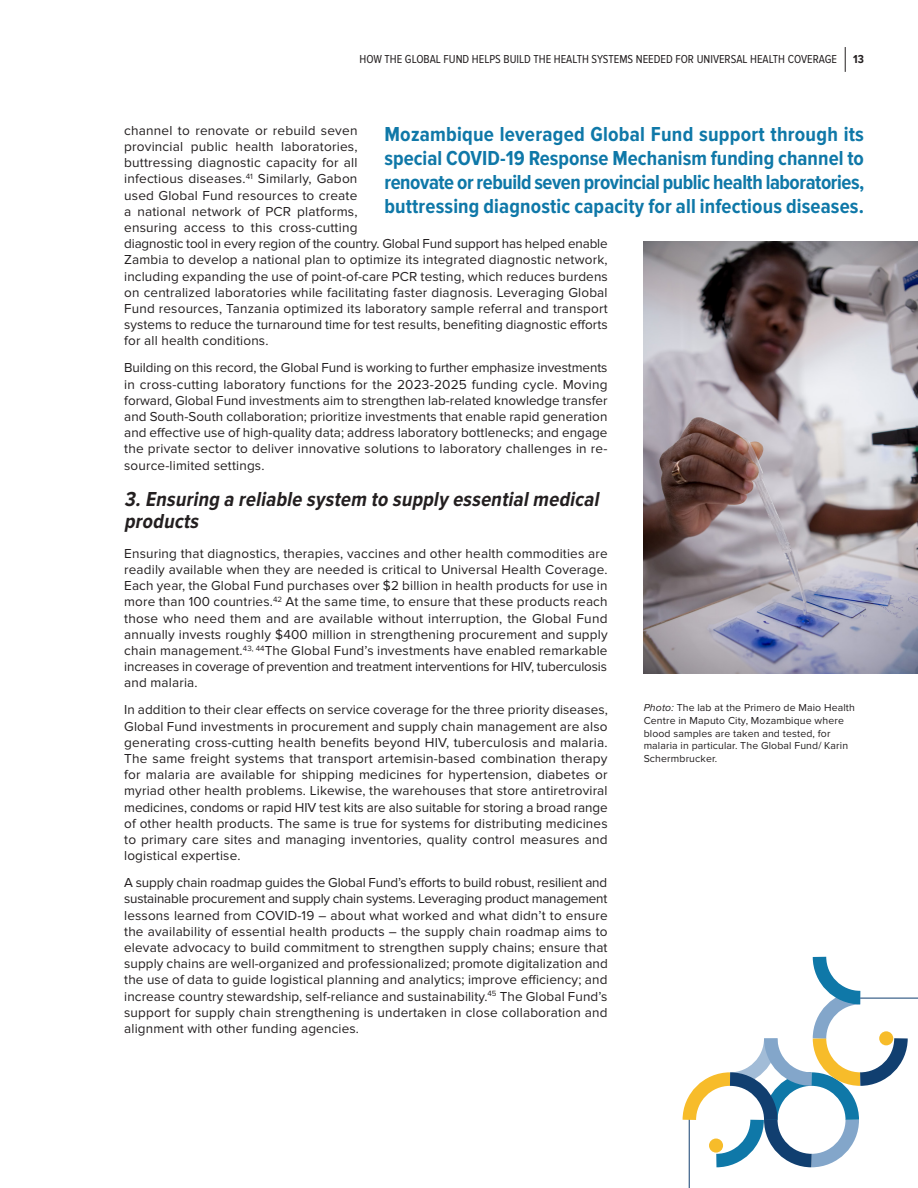
<style>
.page{position:relative;width:918px;height:1188px;background:#fff}
.page>*{position:absolute;margin:0;border:0;box-sizing:border-box;transform-origin:0 0}
.Pull_Quote{font:700 21px/24px "Proxima Nova Cond";letter-spacing:.005em;color:#0f78a8;text-align:justify}
.t1{font:italic 700 21px/22.5px "Proxima Nova Cond";color:#231f20}
.Body{font:13.5px/16.2px "Proxima Nova";letter-spacing:.015em;color:#231f20;text-align:justify}
.t2{font:12px "Proxima Nova Cond";color:#231f20}
.t3{font:700 12px "Proxima Nova Cond";color:#231f20}
.Source{font:10.5px/12.6px "Proxima Nova";letter-spacing:.015em;color:#231f20}
.s1{font-style:italic}
</style>
<div class="page">
<svg style="left:845px;top:47px;width:1px;height:25px"></svg>
<hr style="left:689px;top:1115px;width:1px;height:73px;background:#113f70">
<hr style="left:853px;top:998px;width:65px;height:1px;background:#113f70">
<svg style="left:682px;top:957px;width:232px;height:217px"></svg>
<div style="left:709px;top:1139px;width:14px;height:14px;background:#f7bc2a;border-radius:50%"></div>
<div style="left:879px;top:1031px;width:14px;height:14px;background:#f7bc2a;border-radius:50%"></div>
<img style="left:644px;top:242px;width:274px;height:432px">
<p class="t2" style="left:359px;top:52px;width:59px">HOW THE GLOBAL</p>
<p class="t2" style="left:444px;top:52px;width:13px">FUND</p>
<p class="t2" style="left:472px;top:52px;width:7px">HELPS</p>
<p class="t2" style="left:503px;top:52px;width:7px">BUILD</p>
<p class="t2" style="left:534px;top:52px;width:27px">THE HEALTH</p>
<p class="t2" style="left:592px;top:52px;width:7px">SYSTEMS</p>
<p class="t2" style="left:636px;top:52px;width:7px">NEEDED</p>
<p class="t2" style="left:675px;top:52px;width:7px">FOR</p>
<p class="t2" style="left:697px;top:52px;width:14px">UNIVERSAL</p>
<p class="t2" style="left:750px;top:52px;width:14px">HEALTH</p>
<p class="t2" style="left:788px;top:52px;width:14px">COVERAGE</p>
<p class="t3" style="left:853px;top:52px;width:12px">13</p>
<p class="Body" style="left:124px;top:122px;width:485px;text-align:left">channel to renovate or rebuild seven<br>provincial public health laboratories,<br>buttressing diagnostic capacity for all<br>infectious diseases.<sup>41</sup> Similarly, Gabon<br>used Global Fund resources to create<br>a national network of PCR platforms,<br>ensuring access to this cross-cutting<br>diagnostic tool in every region of the country. Global Fund support has helped enable Zambia to develop a national plan to optimize its integrated diagnostic network, including expanding the use of point-of-care PCR testing, which reduces burdens on centralized laboratories while facilitating faster diagnosis. Leveraging Global Fund resources, Tanzania optimized its laboratory sample referral and transport systems to reduce the turnaround time for test results, benefiting diagnostic efforts for all health conditions.</p>
<p class="Body" style="left:124px;top:360px;width:485px">Building on this record, the Global Fund is working to further emphasize investments in cross-cutting laboratory functions for the 2023-2025 funding cycle. Moving forward, Global Fund investments aim to strengthen lab-related knowledge transfer and South-South collaboration; prioritize investments that enable rapid generation and effective use of high-quality data; address laboratory bottlenecks; and engage the private sector to deliver innovative solutions to laboratory challenges in re&shy;source-limited settings.</p>
<h2 class="t1" style="left:124px;top:488px;width:480px">3.Ensuring a reliable system to supply essentialmedical products</h2>
<p class="Body" style="left:124px;top:545px;width:485px">Ensuring that diagnostics, therapies, vaccines and other health commodities are readily available when they are needed is critical to Universal Health Coverage.<br>Each year, the Global Fund purchases over $2 billion in health products for use in more than 100 countries.<sup>42</sup> At the same time, to ensure that these products reach those who need them and are available without interruption, the Global Fund annually invests roughly $400 million in strengthening procurement and supply chain management.<sup>43,</sup> <sup>44</sup>The Global Fund’s investments have enabled remarkable increases in coverage of prevention and treatment interventions for HIV, tuberculosis and malaria.</p>
<p class="Body" style="left:124px;top:702px;width:485px">In addition to their clear effects on service coverage for the three priority diseases, Global Fund investments in procurement and supply chain management are also generating cross-cutting health benefits beyond HIV, tuberculosis and malaria.<br>The same freight systems that transport artemisin-based combination therapy for malaria are available for shipping medicines for hypertension, diabetes or myriad other health problems. Likewise, the warehouses that store antiretroviral medicines, condoms or rapid HIV test kits are also suitable for storing a broad range of other health products. The same is true for systems for distributing medicines to primary care sites and managing inventories, quality control measures and logistical expertise.</p>
<p class="Body" style="left:124px;top:875px;width:485px">A supply chain roadmap guides the Global Fund’s efforts to build robust, resilient and sustainable procurement and supply chain systems. Leveraging product management lessons learned from COVID-19 – about what worked and what didn’t to ensure the availability of essential health products – the supply chain roadmap aims to elevate advocacy to build commitment to strengthen supply chains; ensure that supply chains are well-organized and professionalized; promote digitalization and the use of data to guide logistical planning and analytics; improve efficiency; and increase country stewardship, self-reliance and sustainability.<sup>45</sup> The Global Fund’s support for supply chain strengthening is undertaken in close collaboration and alignment with other funding agencies.</p>
<p class="Pull_Quote" style="left:384px;top:122px;width:481px">Mozambique leveraged Global Fund support through its special COVID-19 Response Mechanism funding channel to renovate or rebuild seven provincial public health laboratories, buttressing diagnostic capacity for all infectious diseases.</p>
<p class="Source" style="left:644px;top:702px;width:213px"><span class="s1">Photo:</span> The lab at the Primero de Maio Health Centre in Maputo City, Mozambique where blood samples are taken and tested, for malaria in particular. The Global Fund/ Karin Schermbrucker.</p>
</div>
